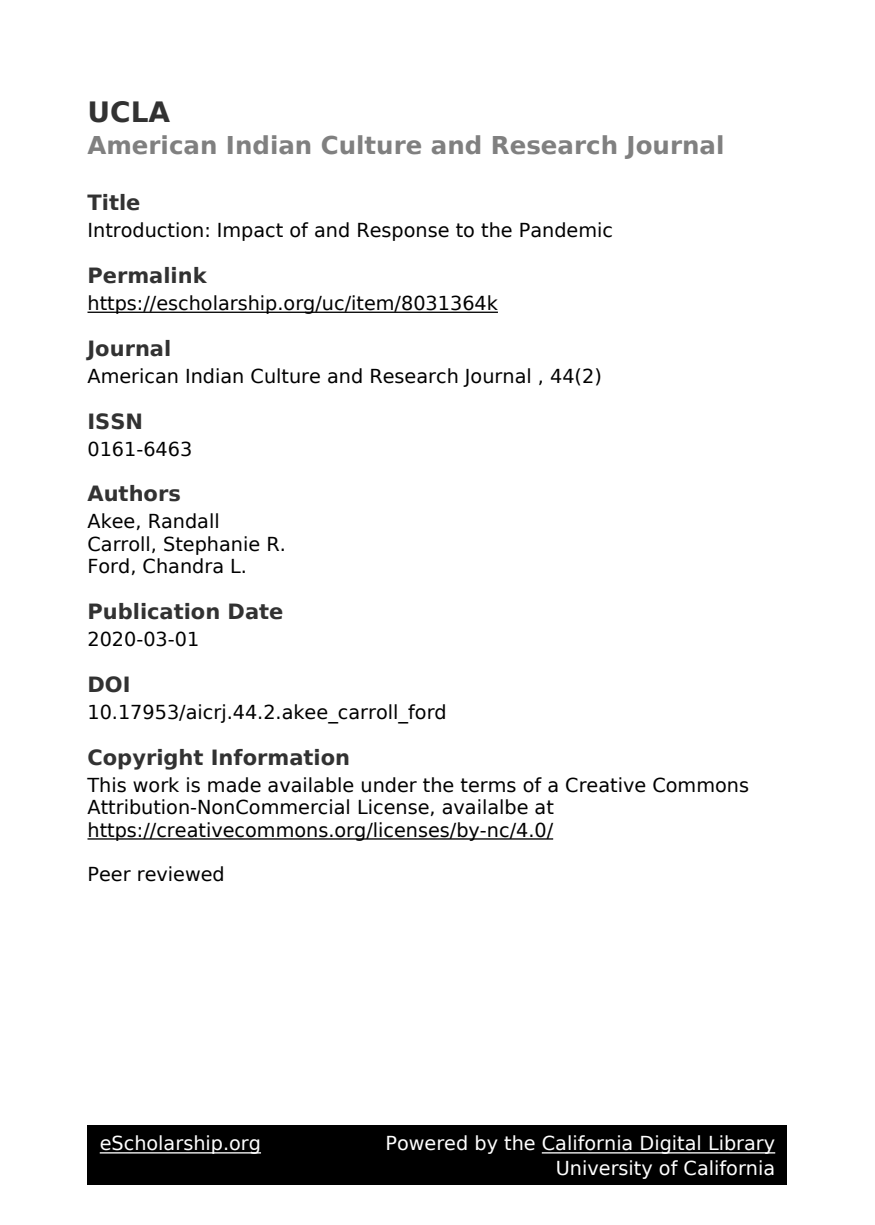
<style>
.page{position:relative;width:875px;height:1225px;background:#fff}
.page>*{position:absolute;margin:0;border:0;box-sizing:border-box;transform-origin:0 0}
.t1{font:700 28px "DejaVu Sans";color:#323232}
.t2{font:700 24.5px "DejaVu Sans";color:#808080}
.t3{font:700 21px "DejaVu Sans";color:#323232}
.t4{font:19.25px/22.4px "DejaVu Sans";color:#000}
.t5{font:19.25px/24.5px "DejaVu Sans";color:#fff;text-align:right}
</style>
<div class="page">
<hr style="left:88px;top:312px;width:410px;height:1px;background:#000">
<hr style="left:88px;top:838px;width:465px;height:2px;background:#000">
<div style="left:88px;top:1125px;width:700px;height:60px;background:#000"></div>
<hr style="left:100px;top:1152px;width:161px;height:2px;background:#fff">
<hr style="left:542px;top:1152px;width:233px;height:2px;background:#fff">
<h1 class="t1" style="left:88px;top:101px;width:84px">UCLA</h1>
<p class="t2" style="left:88px;top:136px;width:638px">American Indian Culture and Research Journal</p>
<p class="t3" style="left:88px;top:194px;width:54px">Title</p>
<p class="t4" style="left:88px;top:221px;width:527px">Introduction: Impact of and Response to the Pandemic</p>
<p class="t3" style="left:88px;top:267px;width:121px">Permalink</p>
<p class="t4" style="left:88px;top:294px;width:412px">https://escholarship.org/uc/item/8031364k</p>
<p class="t3" style="left:88px;top:340px;width:85px">Journal</p>
<p class="t4" style="left:88px;top:367px;width:516px">American Indian Culture and Research Journal , 44(2)</p>
<p class="t3" style="left:88px;top:413px;width:57px">ISSN</p>
<p class="t4" style="left:88px;top:439px;width:106px">0161-6463</p>
<p class="t3" style="left:88px;top:485px;width:95px">Authors</p>
<p class="t4" style="left:88px;top:512px;width:200px">Akee, Randall<br>Carroll, Stephanie R.<br>Ford, Chandra L.</p>
<p class="t3" style="left:88px;top:603px;width:198px">Publication Date</p>
<p class="t4" style="left:88px;top:630px;width:113px">2020-03-01</p>
<p class="t3" style="left:88px;top:676px;width:45px">DOI</p>
<p class="t4" style="left:88px;top:703px;width:361px">10.17953/aicrj.44.2.akee_carroll_ford</p>
<p class="t3" style="left:88px;top:749px;width:264px">Copyright Information</p>
<p class="t4" style="left:88px;top:776px;width:663px">This work is made available under the terms of a Creative Commons<br>Attribution-NonCommercial License, availalbe at https://creativecommons.org/licenses/by-nc/4.0/</p>
<p class="t4" style="left:88px;top:865px;width:139px">Peer reviewed</p>
<p class="t5" style="left:100px;top:1133px;width:163px">eScholarship.org</p>
<p class="t5" style="left:385px;top:1133px;width:391px">Powered by the California Digital Library<br>University of California</p>
</div>
